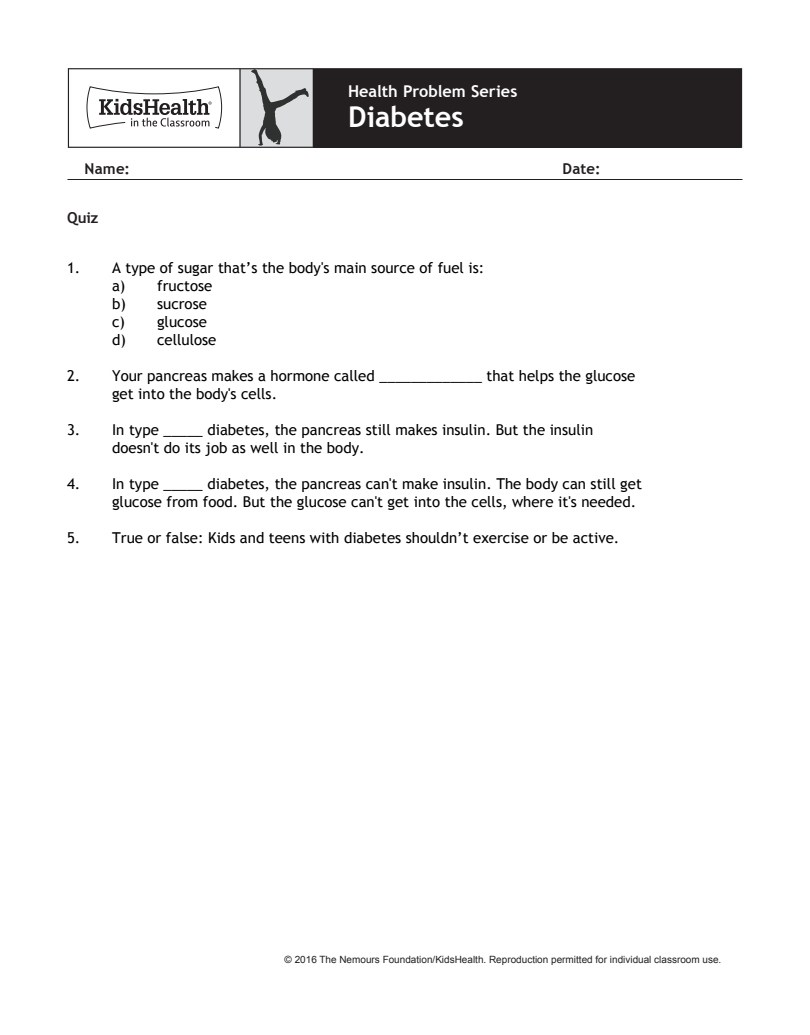
<style>
.page{position:relative;width:810px;height:1035px;background:#fff}
.page>*{position:absolute;margin:0;border:0;box-sizing:border-box;transform-origin:0 0}
.t1{font:700 28.75px "Trebuchet MS";color:#fff}
.t2{font:700 16.25px "Trebuchet MS";color:#fff}
.t3{font:15px/18px "Trebuchet MS";color:#000}
.t4{font:700 15px "Trebuchet MS";letter-spacing:.015em;color:#231f20}
.t5{font:700 15px "Trebuchet MS";color:#231f20}
.t6{font:10px "Arial";color:#231f20}
</style>
<div class="page">
<div style="left:240px;top:69px;width:73px;height:78px;background:#dcdddf"></div>
<div style="left:313px;top:69px;width:428px;height:78px;background:#231f20"></div>
<svg style="left:86px;top:86px;width:136px;height:43px"></svg>
<hr style="left:239px;top:69px;width:2px;height:78px;background:#231f20">
<div style="left:68px;top:68px;width:674px;height:80px;border:1px solid #231f20"></div>
<svg style="left:251px;top:69px;width:58px;height:77px"></svg>
<hr style="left:68px;top:179px;width:674px;height:1px;background:#231f20">
<p class="t2" style="left:348px;top:81px;width:171px">Health Problem Series</p>
<h1 class="t1" style="left:348px;top:99px;width:117px">Diabetes</h1>
<p class="t4" style="left:84px;top:159px;width:47px">Name:</p>
<p class="t4" style="left:562px;top:159px;width:40px">Date:</p>
<p class="t5" style="left:67px;top:208px;width:33px">Quiz</p>
<p class="t3" style="left:112px;top:259px;width:374px;text-indent:-45px">1. A type of sugar that’s the body's main source of fuel is: a) fructose<br>b) sucrose<br>c) glucose<br>d) cellulose</p>
<p class="t3" style="left:112px;top:367px;width:525px;text-indent:-45px">2. Your pancreas makes a hormone called _____________ that helps the glucose get into the body's cells.</p>
<p class="t3" style="left:112px;top:421px;width:483px;text-indent:-45px">3. In type _____ diabetes, the pancreas still makes insulin. But the insulin doesn't do its job as well in the body.</p>
<p class="t3" style="left:112px;top:475px;width:531px;text-indent:-45px">4. In type _____ diabetes, the pancreas can't make insulin. The body can still get glucose from food. But the glucose can't get into the cells, where it's needed.</p>
<p class="t3" style="left:67px;top:529px;width:554px">5. True or false: Kids and teens with diabetes shouldn’t exercise or be active.</p>
<p class="t6" style="left:285px;top:953px;width:438px">© 2016 The Nemours Foundation/KidsHealth. Reproduction permitted for individual classroom use.</p>
</div>
